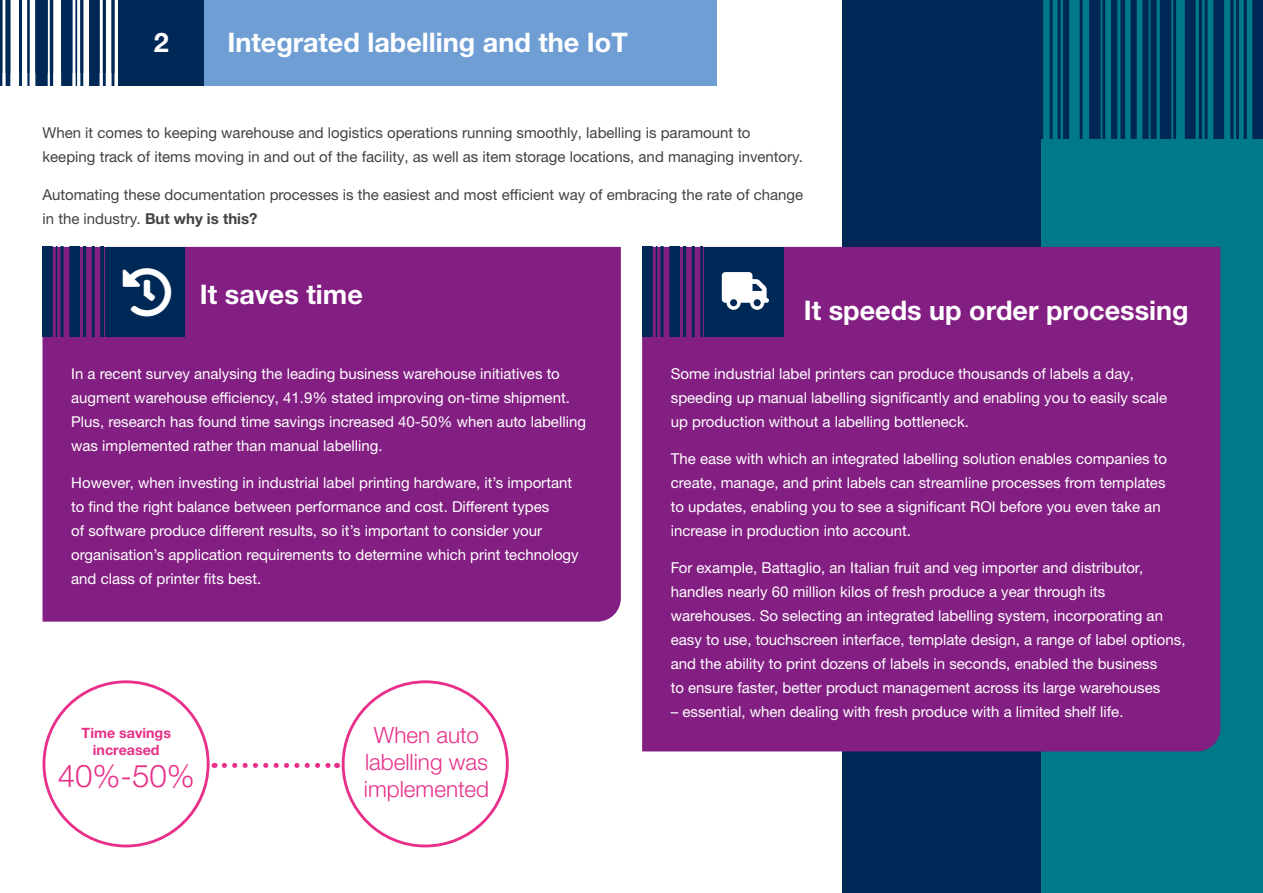
<style>
.page{position:relative;width:1263px;height:893px;background:#fff}
.page>*{position:absolute;margin:0;border:0;box-sizing:border-box;transform-origin:0 0}
.t1{font:49.8px "Font Awesome 5 Free Solid";color:#fff}
.t2{font:300 31.35px "Helvetica Neue LTW1 G";color:#e8308a}
.t3{font:700 27px "Helvetica Neue LTW1 G";color:#fff}
.t4{font:300 22.5px/27px "Helvetica Neue LTW1 G";color:#e8308a;text-align:center}
.t5{font:15px/24px "Helvetica Neue LTW1 G";color:#fff}
.t6{font:15px/24px "Helvetica Neue LTW1 G";color:#424241}
.t7{font:700 14.25px/17.1px "Helvetica Neue LTW1 G";color:#e8308a;text-align:center}
.s1{font-weight:700}
</style>
<div class="page">
<div style="left:842px;top:691px;width:200px;height:202px;background:#002856"></div>
<div style="left:842px;top:0;width:200px;height:272px;background:#002856"></div>
<div style="left:1042px;top:0;width:221px;height:893px;background:#007988"></div>
<div style="left:203px;top:0;width:513px;height:85px;background:#6f9ed4"></div>
<div style="left:642px;top:247px;width:578px;height:504px;background:#831f82"></div>
<div style="left:43px;top:247px;width:578px;height:375px;background:#831f82"></div>
<svg style="left:224px;top:763px;width:107px;height:5px"></svg>
<div style="left:119px;top:0;width:85px;height:85px;background:#002856"></div>
<img style="left:0;top:72px;width:119px;height:13px">
<img style="left:0;top:0;width:119px;height:72px">
<img style="left:1042px;top:0;width:221px;height:138px">
<div style="left:105px;top:247px;width:79px;height:90px;background:#002856"></div>
<img style="left:43px;top:247px;width:60px;height:90px">
<div style="left:705px;top:247px;width:79px;height:90px;background:#002856"></div>
<img style="left:642px;top:247px;width:61px;height:90px">
<svg style="left:722px;top:272px;width:47px;height:38px"></svg>
<h3 class="t3" style="left:154px;top:26px;width:17px">2</h3>
<h3 class="t3" style="left:228px;top:26px;width:402px">Integrated labelling and the IoT</h3>
<p class="t6" style="left:43px;top:121px;width:762px">When it comes to keeping warehouse and logistics operations running smoothly, labelling is paramount to keeping track of items moving in and out of the facility, as well as item storage locations, and managing inventory.</p>
<p class="t6" style="left:43px;top:182px;width:762px">Automating these documentation processes is the easiest and most efficient way of embracing the rate of change in the industry. <span class="s1">But why is this?</span></p>
<h1 class="t1" style="left:122px;top:268px;width:51px">★▲▼□</h1>
<h3 class="t3" style="left:200px;top:278px;width:164px">It saves time</h3>
<p class="t5" style="left:71px;top:362px;width:516px">In a recent survey analysing the leading business warehouse initiatives to augment warehouse efficiency, 41.9% stated improving on-time shipment.<br>Plus, research has found time savings increased 40-50% when auto labelling was implemented rather than manual labelling.</p>
<p class="t5" style="left:71px;top:471px;width:509px">However, when investing in industrial label printing hardware, it’s important to find the right balance between performance and cost. Different types<br>of software produce different results, so it’s important to consider your organisation’s application requirements to determine which print technology and class of printer fits best.</p>
<p class="t7" style="left:82px;top:724px;width:91px">Time savings increased</p>
<h2 class="t2" style="left:58px;top:756px;width:139px">40%-50%</h2>
<h3 class="t4" style="left:364px;top:721px;width:127px">When auto labelling was implemented</h3>
<h3 class="t3" style="left:804px;top:294px;width:387px">It speeds up order processing</h3>
<p class="t5" style="left:671px;top:362px;width:498px">Some industrial label printers can produce thousands of labels a day, speeding up manual labelling significantly and enabling you to easily scale up production without a labelling bottleneck.</p>
<p class="t5" style="left:671px;top:447px;width:498px">The ease with which an integrated labelling solution enables companies to create, manage, and print labels can streamline processes from templates to updates, enabling you to see a significant ROI before you even take an increase in production into account.</p>
<p class="t5" style="left:671px;top:555px;width:516px">For example, Battaglio, an Italian fruit and veg importer and distributor, handles nearly 60 million kilos of fresh produce a year through its warehouses. So selecting an integrated labelling system, incorporating an easy to use, touchscreen interface, template design, a range of label options, and the ability to print dozens of labels in seconds, enabled the business<br>to ensure faster, better product management across its large warehouses</p>
<p class="t5" style="left:671px;top:699px;width:454px">– essential, when dealing with fresh produce with a limited shelf life.</p>
</div>
